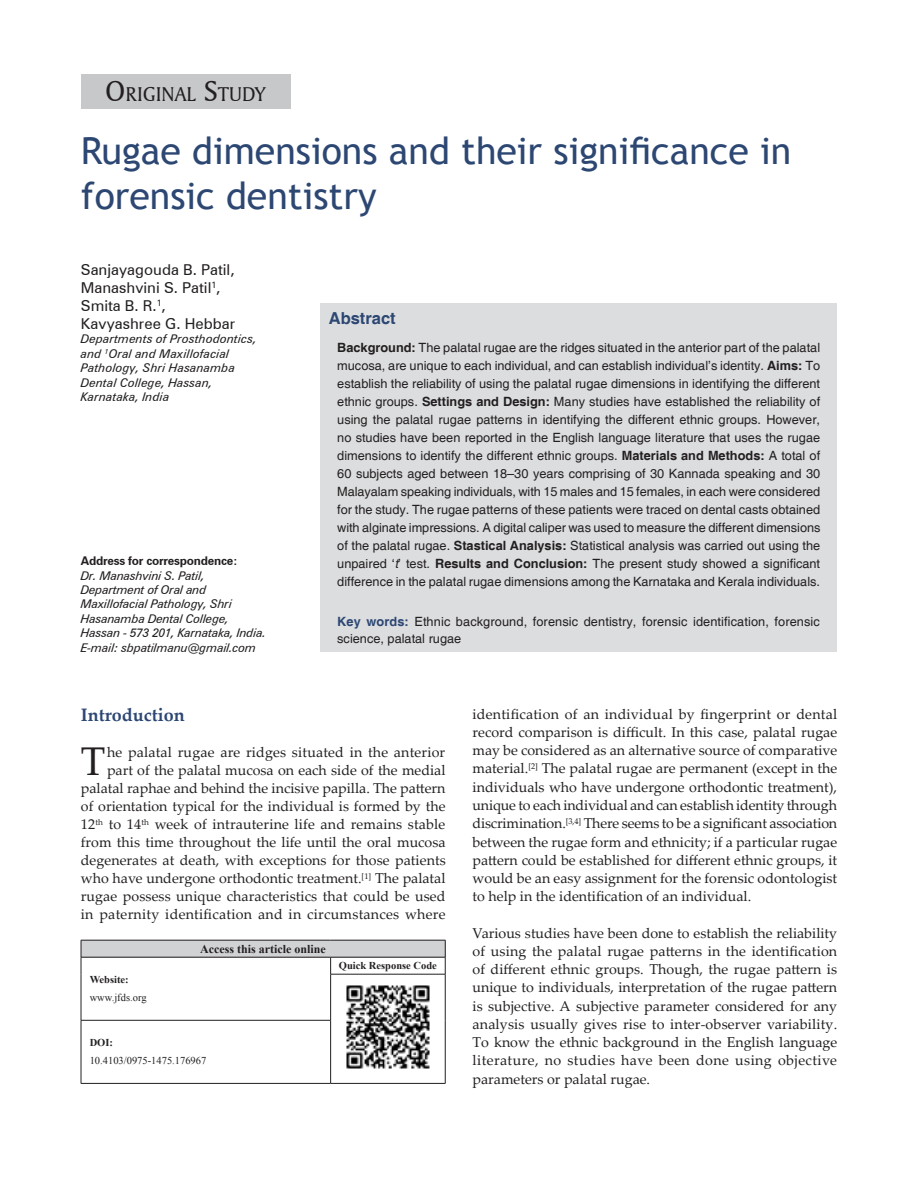
<style>
.page{position:relative;width:918px;height:1188px;background:#fff}
.page>*{position:absolute;margin:0;border:0;box-sizing:border-box;transform-origin:0 0}
.Drop_cap{font:40.05px "Palatino Linotype";color:#231f20}
.AT{font:37.5px/45px "Trebuchet MS";color:#2d4773}
.AH{font:21px "Amerigo BT Roman A";color:#231f20}
.t1{font:700 18px "Palatino Linotype";color:#2d4773}
.ABSH{font:700 16.5px "Helvetica";color:#2d4773}
.AU{font:15px/18px "Zurich BT";color:#231f20}
.Drop_cap-2{font:14.25px/18.3px "Palatino Linotype";color:#231f20;text-align:right}
.TX{font:14.25px/18.3px "Palatino Linotype";letter-spacing:.005em;color:#231f20;text-align:justify}
.ABS{font:12.75px/18px "Helvetica";color:#231f20;text-align:justify}
.KWD{font:12.75px/17.2px "Helvetica";letter-spacing:.01em;color:#231f20}
.ADD{font:italic 12px/14.4px "Zurich BT";letter-spacing:-.02em;color:#231f20}
.AFF{font:italic 12px/14.4px "Zurich BT";color:#231f20}
.AAO{font:700 12px "Times New Roman";color:#231f20}
.Web{font:10.5px "Times New Roman";color:#231f20}
.QRC{font:700 10.5px "Times New Roman";color:#231f20}
.Web-2{font:700 10.5px "Times New Roman";color:#231f20}
.s1{font-size:30px}
.s2{font-weight:700;font-style:normal}
.s3{font-weight:700}
.s4{font-style:italic}
.s5{font-weight:700;color:#2d4773}
</style>
<div class="page">
<div style="left:81px;top:940px;width:364px;height:17px;background:#d1d2d4"></div>
<hr style="left:81px;top:940px;width:250px;height:1px;background:#231f20">
<hr style="left:331px;top:940px;width:114px;height:1px;background:#231f20">
<hr style="left:81px;top:957px;width:250px;height:1px;background:#231f20">
<svg style="left:81px;top:940px;width:1px;height:34px"></svg>
<hr style="left:331px;top:957px;width:114px;height:1px;background:#231f20">
<svg style="left:330px;top:957px;width:1px;height:17px"></svg>
<svg style="left:445px;top:940px;width:1px;height:34px"></svg>
<hr style="left:81px;top:974px;width:1px;height:46px;background:#231f20">
<hr style="left:330px;top:974px;width:115px;height:1px;background:#231f20">
<hr style="left:330px;top:974px;width:1px;height:46px;background:#231f20">
<hr style="left:445px;top:974px;width:1px;height:46px;background:#231f20">
<hr style="left:81px;top:1020px;width:250px;height:1px;background:#231f20">
<hr style="left:81px;top:1020px;width:1px;height:63px;background:#231f20">
<hr style="left:330px;top:1020px;width:1px;height:63px;background:#231f20">
<hr style="left:445px;top:1020px;width:1px;height:63px;background:#231f20">
<hr style="left:331px;top:1083px;width:114px;height:1px;background:#231f20">
<hr style="left:81px;top:1083px;width:250px;height:1px;background:#231f20">
<img style="left:346px;top:985px;width:84px;height:84px">
<div style="left:320px;top:303px;width:517px;height:349px;background:#dcdddf"></div>
<div style="left:81px;top:74px;width:210px;height:35px;background:#c7c8ca"></div>
<p class="AH" style="left:105px;top:82px;width:162px"><span class="s1">O</span>RIGINAL <span class="s1">S</span>TUDY</p>
<p class="AT" style="left:81px;top:128px;width:712px">Rugae dimensions and their significance in forensic dentistry</p>
<p class="AU" style="left:81px;top:261px;width:156px">Sanjayagouda B. Patil,<br>Manashvini S. Patil<sup>1</sup>,<br>Smita B. R.<sup>1</sup>,<br>Kavyashree G. Hebbar</p>
<p class="AFF" style="left:81px;top:332px;width:177px">Departments of Prosthodontics, and <sup>1</sup>Oral and Maxillofacial<br>Pathology, Shri Hasanamba<br>Dental College, Hassan,<br>Karnataka, India</p>
<p class="ADD" style="left:81px;top:554px;width:187px"><span class="s2">Address for correspondence:<br></span>Dr. Manashvini S. Patil,<br>Department of Oral and<br>Maxillofacial Pathology, Shri<br>Hasanamba Dental College,<br>Hassan ‑ 573 201, Karnataka, India.<br>E‑mail: sbpatilmanu@gmail.com</p>
<p class="ABSH" style="left:329px;top:308px;width:68px">Abstract</p>
<p class="ABS" style="left:337px;top:339px;width:485px"><span class="s3">Background:</span> The palatal rugae are the ridges situated in the anterior part of the palatal mucosa, are unique to each individual, and can establish individual’s identity. <span class="s3">Aims:</span> To establish the reliability of using the palatal rugae dimensions in identifying the different ethnic groups. <span class="s3">Settings and Design:</span> Many studies have established the reliability of using the palatal rugae patterns in identifying the different ethnic groups. However, no studies have been reported in the English language literature that uses the rugae dimensions to identify the different ethnic groups. <span class="s3">Materials and Methods:</span> A total of 60 subjects aged between 18–30 years comprising of 30 Kannada speaking and 30<br>Malayalam speaking individuals, with 15 males and 15 females, in each were considered for the study. The rugae patterns of these patients were traced on dental casts obtained with alginate impressions. A digital caliper was used to measure the different dimensions of the palatal rugae. <span class="s3">Stastical Analysis:</span> Statistical analysis was carried out using the unpaired ‘<span class="s4">t</span>’ test. <span class="s3">Results and Conclusion:</span> The present study showed a significant difference in the palatal rugae dimensions among the Karnataka and Kerala individuals.</p>
<p class="KWD" style="left:337px;top:613px;width:484px"><span class="s5">Key words:</span> Ethnic background, forensic dentistry, forensic identification, forensic science, palatal rugae</p>
<h1 class="t1" style="left:81px;top:703px;width:105px">Introduction</h1>
<p class="Drop_cap" style="left:81px;top:733px;width:26px">T</p>
<p class="Drop_cap-2" style="left:81px;top:743px;width:366px">he palatal rugae are ridges situated in the anterior part of the palatal mucosa on each side of the medial palatal raphae and behind the incisive papilla. The pattern of orientation typical for the individual is formed by the 12<sup>th</sup> to 14<sup>th</sup> week of intrauterine life and remains stable from this time throughout the life until the oral mucosa degenerates at death, with exceptions for those patients who have undergone orthodontic treatment.<sup>[1]</sup> The palatal rugae possess unique characteristics that could be used in paternity identification and in circumstances where</p>
<p class="Web-2" style="left:90px;top:972px;width:41px">Website:</p>
<p class="Web" style="left:90px;top:990px;width:58px">www.jfds.org</p>
<p class="AAO" style="left:200px;top:940px;width:127px">Access this article online</p>
<p class="QRC" style="left:339px;top:958px;width:100px">Quick Response Code</p>
<p class="Web-2" style="left:90px;top:1035px;width:25px">DOI:</p>
<p class="Web" style="left:90px;top:1053px;width:118px">10.4103/0975-1475.176967</p>
<p class="Drop_cap-2" style="left:473px;top:704px;width:366px;text-align:justify">identification of an individual by fingerprint or dental record comparison is difficult. In this case, palatal rugae may be considered as an alternative source of comparative material.<sup>[2]</sup> The palatal rugae are permanent (except in the individuals who have undergone orthodontic treatment), unique to each individual and can establish identity through discrimination.<sup>[3,4]</sup> There seems to be a significant association between the rugae form and ethnicity; if a particular rugae pattern could be established for different ethnic groups, it would be an easy assignment for the forensic odontologist to help in the identification of an individual.</p>
<p class="TX" style="left:473px;top:923px;width:366px">Various studies have been done to establish the reliability of using the palatal rugae patterns in the identification of different ethnic groups. Though, the rugae pattern is unique to individuals, interpretation of the rugae pattern is subjective. A subjective parameter considered for any analysis usually gives rise to inter‑observer variability.<br>To know the ethnic background in the English language literature, no studies have been done using objective parameters or palatal rugae.</p>
</div>
